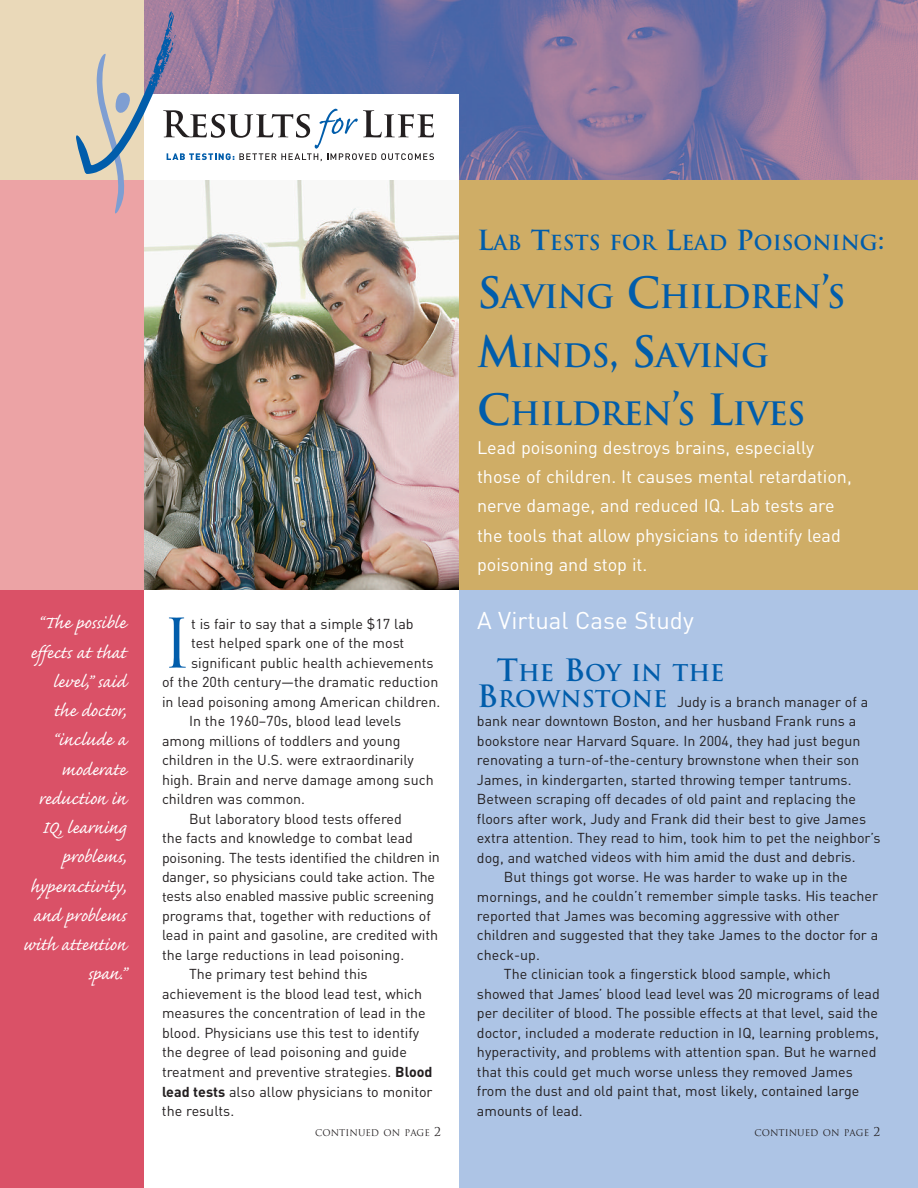
<style>
.page{position:relative;width:918px;height:1188px;background:#fff}
.page>*{position:absolute;margin:0;border:0;box-sizing:border-box;transform-origin:0 0}
.t1{font:66.45px "Trajan Pro";color:#015dab}
.t2{font:700 31.5px/58.5px "Trajan Pro";letter-spacing:-.025em;color:#015dab}
.t3{font:24px "DIN";color:#fff}
.t4{font:22.5px/29.2px "Caflisch Script Pro";color:#fff;text-align:right}
.t5{font:700 22.5px "Trajan Pro";color:#015dab}
.t6{font:700 20.25px "Trajan Pro";color:#015dab}
.t7{font:18px/29.2px "DIN";color:#fff}
.t8{font:14.25px "DIN";color:#231f20}
.t9{font:9px "Trajan Pro";color:#231f20}
.s1{font-size:27px}
.s2{font-size:42px}
.s3{font-weight:700}
.s4{font-size:30px}
.s5{font-family:"Trajan Pro";font-weight:700;font-size:30px;color:#015dab}
.s6{font-family:"Trajan Pro";font-weight:700;font-size:22.5px;color:#015dab}
.s7{font-size:12px}
</style>
<div class="page">
<img style="left:144px;top:0;width:774px;height:180px">
<div style="left:0;top:590px;width:144px;height:598px;background:#da5167"></div>
<div style="left:0;top:180px;width:144px;height:410px;background:#eca3a5"></div>
<div style="left:459px;top:590px;width:459px;height:598px;background:#adc4e5"></div>
<img style="left:144px;top:213px;width:315px;height:377px">
<div style="left:459px;top:180px;width:459px;height:410px;background:#cfad66"></div>
<div style="left:0;top:0;width:144px;height:180px;background:#ead9b9"></div>
<div style="left:144px;top:94px;width:315px;height:86px;background:#fff"></div>
<svg style="left:76px;top:11px;width:358px;height:202px"></svg>
<h3 class="t4" style="left:23px;top:606px;width:105px">“The possible effects at that level,” said<br>the doctor, “include a moderate reduction in<br>IQ, learning problems, hyperactivity, and problems with attention span.”</h3>
<h3 class="t6" style="left:477px;top:235px;width:409px"><span class="s1">L</span>AB <span class="s1">T</span>ESTS FOR <span class="s1">L</span>EAD <span class="s1">P</span>OISONING<span class="s1">:</span></h3>
<h2 class="t2" style="left:477px;top:271px;width:370px"><span class="s2">S</span>AVING <span class="s2">C</span>HILDREN<span class="s2">’</span>S<br><span class="s2">M</span>INDS<span class="s2">, S</span>AVING<br><span class="s2">C</span>HILDREN<span class="s2">’</span>S <span class="s2">L</span>IVES</h2>
<h1 class="t1" style="left:162px;top:618px;width:31px">I</h1>
<p class="t8" style="left:191px;top:615px;width:224px">t is fair to say that a simple $17 lab</p>
<p class="t8" style="left:191px;top:634px;width:215px">test helped spark one of the most</p>
<p class="t8" style="left:191px;top:654px;width:244px">significant public health achievements</p>
<p class="t8" style="left:162px;top:673px;width:278px">of the 20th century—the dramatic reduction</p>
<p class="t8" style="left:162px;top:693px;width:280px">in lead poisoning among American children.</p>
<p class="t8" style="left:189px;top:712px;width:214px">In the 1960–70s, blood lead levels</p>
<p class="t8" style="left:162px;top:732px;width:240px">among millions of toddlers and young</p>
<p class="t8" style="left:162px;top:751px;width:253px">children in the U.S. were extraordinarily</p>
<p class="t8" style="left:162px;top:771px;width:273px">high. Brain and nerve damage among such</p>
<p class="t8" style="left:162px;top:790px;width:145px">children was common.</p>
<p class="t8" style="left:189px;top:810px;width:214px">But laboratory blood tests offered</p>
<p class="t8" style="left:162px;top:829px;width:253px">the facts and knowledge to combat lead</p>
<p class="t8" style="left:162px;top:849px;width:279px">poisoning. The tests identified the children in</p>
<p class="t8" style="left:162px;top:868px;width:275px">danger, so physicians could take action. The</p>
<p class="t8" style="left:162px;top:888px;width:274px">tests also enabled massive public screening</p>
<p class="t8" style="left:162px;top:907px;width:270px">programs that, together with reductions of</p>
<p class="t8" style="left:162px;top:927px;width:278px">lead in paint and gasoline, are credited with</p>
<p class="t8" style="left:162px;top:946px;width:244px">the large reductions in lead poisoning.</p>
<p class="t8" style="left:189px;top:966px;width:180px">The primary test behind this</p>
<p class="t8" style="left:162px;top:985px;width:262px">achievement is the blood lead test, which</p>
<p class="t8" style="left:162px;top:1005px;width:265px">measures the concentration of lead in the</p>
<p class="t8" style="left:162px;top:1024px;width:259px">blood. Physicians use this test to identify</p>
<p class="t8" style="left:162px;top:1044px;width:246px">the degree of lead poisoning and guide</p>
<p class="t8" style="left:162px;top:1063px;width:272px">treatment and preventive strategies. <span class="s3">Blood</span></p>
<p class="t8" style="left:162px;top:1083px;width:272px"><span class="s3">lead tests</span> also allow physicians to monitor</p>
<p class="t8" style="left:162px;top:1102px;width:74px">the results.</p>
<p class="t7" style="left:477px;top:432px;width:376px">Lead poisoning destroys brains, especially those of children. It causes mental retardation, nerve damage, and reduced IQ. Lab tests are the tools that allow physicians to identify lead poisoning and stop it.</p>
<h3 class="t3" style="left:477px;top:606px;width:218px">A Virtual Case Study</h3>
<h3 class="t5" style="left:497px;top:664px;width:229px"><span class="s4">T</span>HE <span class="s4">B</span>OY IN THE</h3>
<p class="t8" style="left:477px;top:693px;width:393px"><span class="s5">B</span><span class="s6">ROWNSTONE</span> Judy is a branch manager of a</p>
<p class="t8" style="left:477px;top:712px;width:381px">bank near downtown Boston, and her husband Frank runs a</p>
<p class="t8" style="left:477px;top:732px;width:385px">bookstore near Harvard Square. In 2004, they had just begun</p>
<p class="t8" style="left:477px;top:751px;width:384px">renovating a turn-of-the-century brownstone when their son</p>
<p class="t8" style="left:477px;top:771px;width:376px">James, in kindergarten, started throwing temper tantrums.</p>
<p class="t8" style="left:477px;top:790px;width:380px">Between scraping off decades of old paint and replacing the</p>
<p class="t8" style="left:477px;top:810px;width:391px">floors after work, Judy and Frank did their best to give James</p>
<p class="t8" style="left:477px;top:829px;width:405px">extra attention. They read to him, took him to pet the neighbor’s</p>
<p class="t8" style="left:477px;top:849px;width:380px">dog, and watched videos with him amid the dust and debris.</p>
<p class="t8" style="left:504px;top:868px;width:345px">But things got worse. He was harder to wake up in the</p>
<p class="t8" style="left:477px;top:888px;width:403px">mornings, and he couldn’t remember simple tasks. His teacher</p>
<p class="t8" style="left:477px;top:907px;width:364px">reported that James was becoming aggressive with other</p>
<p class="t8" style="left:477px;top:927px;width:403px">children and suggested that they take James to the doctor for a</p>
<p class="t8" style="left:477px;top:946px;width:64px">check-up.</p>
<p class="t8" style="left:504px;top:966px;width:328px">The clinician took a fingerstick blood sample, which</p>
<p class="t8" style="left:477px;top:985px;width:404px">showed that James’ blood lead level was 20 micrograms of lead</p>
<p class="t8" style="left:477px;top:1005px;width:403px">per deciliter of blood. The possible effects at that level, said the</p>
<p class="t8" style="left:477px;top:1024px;width:403px">doctor, included a moderate reduction in IQ, learning problems,</p>
<p class="t8" style="left:477px;top:1044px;width:401px">hyperactivity, and problems with attention span. But he warned</p>
<p class="t8" style="left:477px;top:1063px;width:377px">that this could get much worse unless they removed James</p>
<p class="t8" style="left:477px;top:1083px;width:384px">from the dust and old paint that, most likely, contained large</p>
<p class="t8" style="left:477px;top:1102px;width:107px">amounts of lead.</p>
<p class="t9" style="left:315px;top:1129px;width:127px">CONTINUED ON PAGE <span class="s7">2</span></p>
<p class="t9" style="left:755px;top:1129px;width:127px">CONTINUED ON PAGE <span class="s7">2</span></p>
</div>
